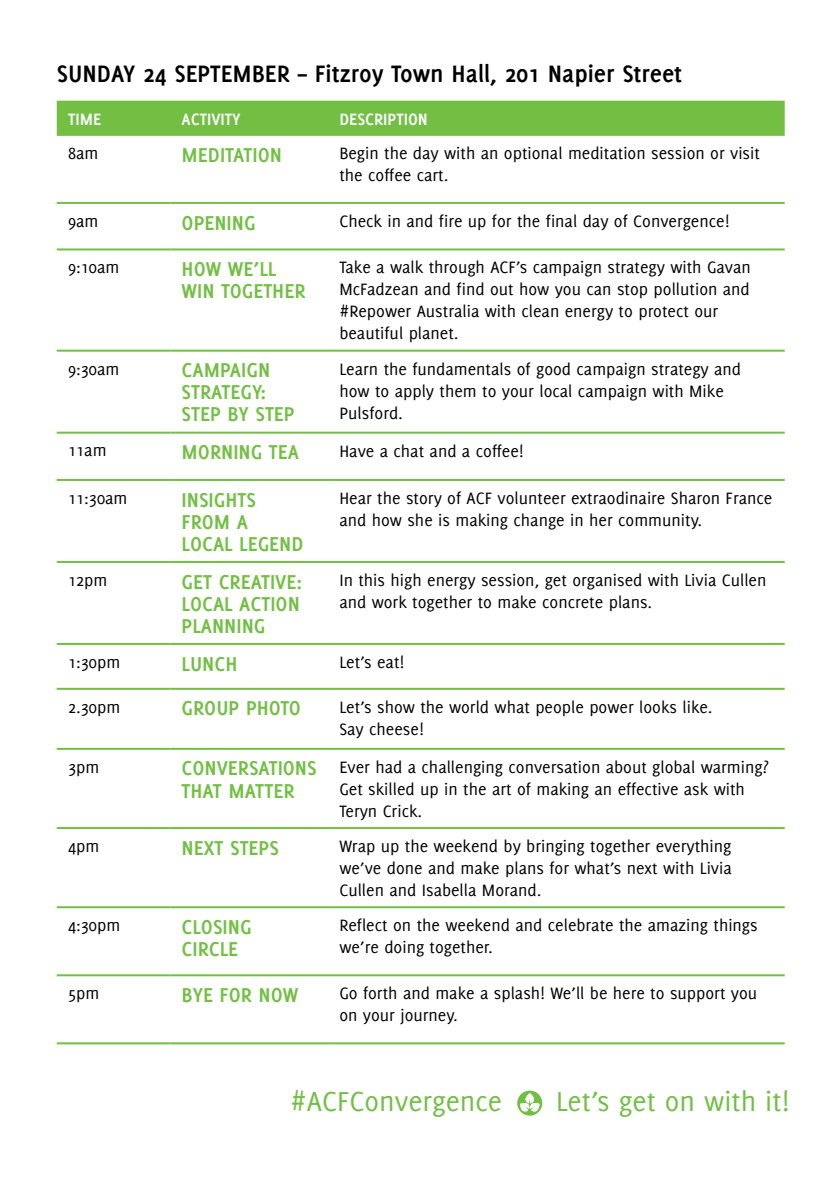
<style>
.page{position:relative;width:840px;height:1191px;background:#fff}
.page>*{position:absolute;margin:0;border:0;box-sizing:border-box;transform-origin:0 0}
.t1{font:30px "Delicious";color:#72bf44}
.t2{font:700 26px "Delicious";color:#000}
.t3{font:700 22px/22px "Delicious";color:#72bf44}
.t4{font:18px/22px "Delicious";color:#000}
.t5{font:700 18px "Delicious";color:#fff}
</style>
<div class="page">
<div style="left:57px;top:101px;width:727px;height:35px;background:#72bf44"></div>
<hr style="left:57px;top:202px;width:113px;height:2px;background:#72bf44">
<hr style="left:170px;top:202px;width:158px;height:2px;background:#72bf44">
<hr style="left:328px;top:202px;width:456px;height:2px;background:#72bf44">
<hr style="left:57px;top:248px;width:113px;height:2px;background:#72bf44">
<hr style="left:170px;top:248px;width:158px;height:2px;background:#72bf44">
<hr style="left:328px;top:248px;width:456px;height:2px;background:#72bf44">
<hr style="left:57px;top:350px;width:113px;height:2px;background:#72bf44">
<hr style="left:170px;top:350px;width:158px;height:2px;background:#72bf44">
<hr style="left:328px;top:350px;width:456px;height:2px;background:#72bf44">
<hr style="left:57px;top:432px;width:113px;height:2px;background:#72bf44">
<hr style="left:170px;top:432px;width:158px;height:2px;background:#72bf44">
<hr style="left:328px;top:432px;width:456px;height:2px;background:#72bf44">
<hr style="left:57px;top:479px;width:113px;height:2px;background:#72bf44">
<hr style="left:170px;top:479px;width:158px;height:2px;background:#72bf44">
<hr style="left:328px;top:479px;width:456px;height:2px;background:#72bf44">
<hr style="left:57px;top:561px;width:113px;height:2px;background:#72bf44">
<hr style="left:170px;top:561px;width:158px;height:2px;background:#72bf44">
<hr style="left:328px;top:561px;width:456px;height:2px;background:#72bf44">
<hr style="left:57px;top:643px;width:113px;height:2px;background:#72bf44">
<hr style="left:170px;top:643px;width:158px;height:2px;background:#72bf44">
<hr style="left:328px;top:643px;width:456px;height:2px;background:#72bf44">
<hr style="left:57px;top:688px;width:113px;height:2px;background:#72bf44">
<hr style="left:170px;top:688px;width:158px;height:2px;background:#72bf44">
<hr style="left:328px;top:688px;width:456px;height:2px;background:#72bf44">
<hr style="left:57px;top:748px;width:113px;height:2px;background:#72bf44">
<hr style="left:170px;top:748px;width:158px;height:2px;background:#72bf44">
<hr style="left:328px;top:748px;width:456px;height:2px;background:#72bf44">
<hr style="left:57px;top:827px;width:113px;height:2px;background:#72bf44">
<hr style="left:170px;top:827px;width:158px;height:2px;background:#72bf44">
<hr style="left:328px;top:827px;width:456px;height:2px;background:#72bf44">
<hr style="left:57px;top:906px;width:113px;height:2px;background:#72bf44">
<hr style="left:170px;top:906px;width:158px;height:2px;background:#72bf44">
<hr style="left:328px;top:906px;width:456px;height:2px;background:#72bf44">
<hr style="left:57px;top:974px;width:113px;height:2px;background:#72bf44">
<hr style="left:170px;top:974px;width:158px;height:2px;background:#72bf44">
<hr style="left:328px;top:974px;width:456px;height:2px;background:#72bf44">
<hr style="left:57px;top:1042px;width:113px;height:2px;background:#72bf44">
<hr style="left:170px;top:1042px;width:158px;height:2px;background:#72bf44">
<hr style="left:328px;top:1042px;width:456px;height:2px;background:#72bf44">
<svg style="left:517px;top:1090px;width:25px;height:25px"></svg>
<h2 class="t2" style="left:57px;top:59px;width:626px">SUNDAY 24 SEPTEMBER – Fitzroy Town Hall, 201 Napier Street</h2>
<p class="t5" style="left:68px;top:108px;width:35px">TIME</p>
<p class="t5" style="left:181px;top:108px;width:60px">ACTIVITY</p>
<p class="t5" style="left:339px;top:108px;width:90px">DESCRIPTION</p>
<p class="t4" style="left:68px;top:142px;width:32px">8am</p>
<p class="t3" style="left:181px;top:143px;width:102px">MEDITATION</p>
<p class="t4" style="left:339px;top:142px;width:422px">Begin the day with an optional meditation session or visit the coffee cart.</p>
<p class="t4" style="left:68px;top:210px;width:32px">9am</p>
<p class="t3" style="left:181px;top:211px;width:75px">OPENING</p>
<p class="t4" style="left:339px;top:210px;width:391px">Check in and fire up for the final day of Convergence!</p>
<p class="t4" style="left:68px;top:256px;width:53px">9:10am</p>
<p class="t3" style="left:181px;top:258px;width:125px">HOW WE’LL<br>WIN TOGETHER</p>
<p class="t4" style="left:339px;top:256px;width:412px">Take a walk through ACF’s campaign strategy with Gavan McFadzean and find out how you can stop pollution and #Repower Australia with clean energy to protect our beautiful planet.</p>
<p class="t4" style="left:68px;top:357px;width:53px">9:30am</p>
<p class="t3" style="left:181px;top:359px;width:115px">CAMPAIGN<br>STRATEGY:<br>STEP BY STEP</p>
<p class="t4" style="left:339px;top:357px;width:403px">Learn the fundamentals of good campaign strategy and how to apply them to your local campaign with Mike<br>Pulsford.</p>
<p class="t4" style="left:68px;top:439px;width:40px">11am</p>
<p class="t3" style="left:181px;top:441px;width:119px">MORNING TEA</p>
<p class="t4" style="left:339px;top:439px;width:186px">Have a chat and a coffee!</p>
<p class="t4" style="left:68px;top:486px;width:61px">11:30am</p>
<p class="t3" style="left:181px;top:488px;width:123px">INSIGHTS<br>FROM A<br>LOCAL LEGEND</p>
<p class="t4" style="left:339px;top:486px;width:434px">Hear the story of ACF volunteer extraodinaire Sharon France and how she is making change in her community.</p>
<p class="t4" style="left:68px;top:568px;width:41px">12pm</p>
<p class="t3" style="left:181px;top:570px;width:122px;text-align:justify">GET CREATIVE:<br>LOCAL ACTION PLANNING</p>
<p class="t4" style="left:339px;top:568px;width:428px">In this high energy session, get organised with Livia Cullen and work together to make concrete plans.</p>
<p class="t4" style="left:68px;top:650px;width:54px">1:30pm</p>
<p class="t3" style="left:181px;top:652px;width:57px">LUNCH</p>
<p class="t4" style="left:339px;top:650px;width:66px">Let’s eat!</p>
<p class="t4" style="left:68px;top:695px;width:54px">2.30pm</p>
<p class="t3" style="left:181px;top:697px;width:121px">GROUP PHOTO</p>
<p class="t4" style="left:339px;top:695px;width:374px">Let’s show the world what people power looks like.<br>Say cheese!</p>
<p class="t4" style="left:68px;top:755px;width:33px">3pm</p>
<p class="t3" style="left:181px;top:757px;width:136px">CONVERSATIONS<br>THAT MATTER</p>
<p class="t4" style="left:339px;top:755px;width:431px">Ever had a challenging conversation about global warming?<br>Get skilled up in the art of making an effective ask with<br>Teryn Crick.</p>
<p class="t4" style="left:68px;top:834px;width:33px">4pm</p>
<p class="t3" style="left:181px;top:836px;width:99px">NEXT STEPS</p>
<p class="t4" style="left:339px;top:834px;width:393px;text-align:justify">Wrap up the weekend by bringing together everything we’ve done and make plans for what’s next with Livia Cullen and Isabella Morand.</p>
<p class="t4" style="left:68px;top:914px;width:54px">4:30pm</p>
<p class="t3" style="left:181px;top:915px;width:71px">CLOSING<br>CIRCLE</p>
<p class="t4" style="left:339px;top:914px;width:419px">Reflect on the weekend and celebrate the amazing things we’re doing together.</p>
<p class="t4" style="left:68px;top:982px;width:33px">5pm</p>
<p class="t3" style="left:181px;top:983px;width:118px">BYE FOR NOW</p>
<p class="t4" style="left:339px;top:982px;width:419px">Go forth and make a splash! We’ll be here to support you on your journey.</p>
<h1 class="t1" style="left:290px;top:1084px;width:213px">#ACFConvergence</h1>
<h1 class="t1" style="left:555px;top:1084px;width:235px">Let’s get on with it!</h1>
</div>
